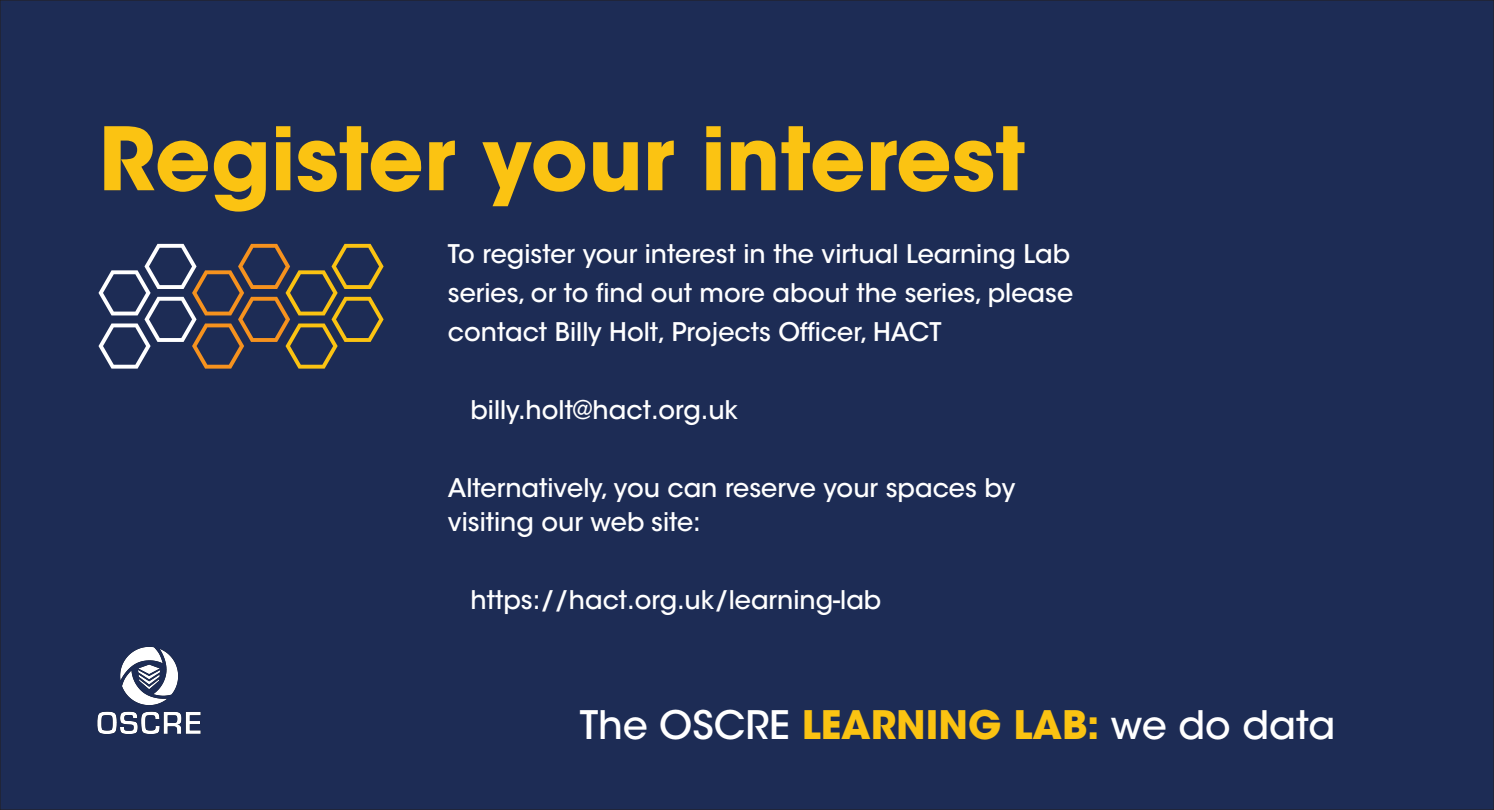
<style>
.page{position:relative;width:1494px;height:810px;background:#1d2c55}
.page>*{position:absolute;margin:0;border:0;box-sizing:border-box;transform-origin:0 0}
.t1{font:86.55px "ITC Avant Garde MM 740 750";color:#fbc312}
.t2{font:39px "ITC Avant Garde MM 445 750";color:#fff}
.t3{font:25.5px/39px "ITC Avant Garde MM 445 750";color:#fff;text-align:justify}
.s1{font-family:"ITC Avant Garde MM 740 750";color:#fbc312}
</style>
<div class="page">
<svg style="left:99px;top:244px;width:285px;height:125px;background:#464858"></svg>
<img style="left:92px;top:643px;width:114px;height:96px">
<h1 class="t1" style="left:99px;top:109px;width:928px">Register your interest</h1>
<p class="t3" style="left:448px;top:235px;width:627px">To register your interest in the virtual Learning Lab series, or to find out more about the series, please contact Billy Holt, Projects Officer, HACT</p>
<p class="t3" style="left:470px;top:391px;width:269px">billy.holt@hact.org.uk</p>
<p class="t3" style="left:448px;top:471px;width:569px;line-height:34.5px">Alternatively, you can reserve your spaces by visiting our web site:</p>
<p class="t3" style="left:470px;top:581px;width:412px">https://hact.org.uk/learning-lab</p>
<h2 class="t2" style="left:580px;top:702px;width:757px">The OSCRE <span class="s1">LEARNING LAB:</span> we do data</h2>
</div>
